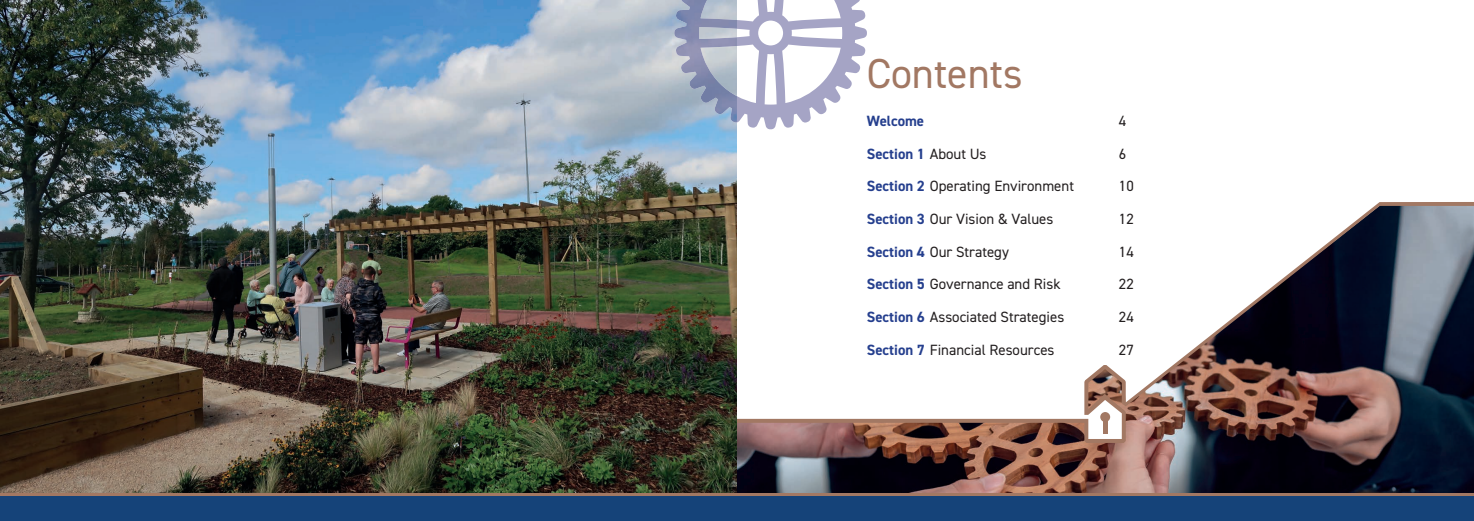
<style>
.page{position:relative;width:1474px;height:521px;background:#fff}
.page>*{position:absolute;margin:0;border:0;box-sizing:border-box;transform-origin:0 0}
.t1{font:42px "DIN2014";color:#a27863}
.t2{font:14.88px "DIN2014";color:#231f20}
.t3{font:700 14.88px "DIN2014";color:#253f8e}
.s1{font-weight:400;color:#231f20}
.s2{font-weight:700;color:#253f8e}
</style>
<div class="page">
<img style="left:737px;top:443px;width:736px;height:51px">
<svg style="left:737px;top:202px;width:736px;height:241px"></svg>
<div style="left:1100px;top:412px;width:10px;height:10px;background:#a27863;border-radius:50%"></div>
<div style="left:1102px;top:417px;width:5px;height:17px;background:#a27863"></div>
<img style="left:0;top:0;width:737px;height:494px">
<div style="left:0;top:494px;width:1473px;height:27px;background:#154379"></div>
<hr style="left:0;top:494px;width:1473px;height:2px;background:#a27863">
<svg style="left:737px;top:0;width:130px;height:129px"></svg>
<img style="left:674px;top:0;width:63px;height:122px">
<h1 class="t1" style="left:866px;top:47px;width:157px">Contents</h1>
<p class="t3" style="left:866px;top:111px;width:59px">Welcome</p>
<p class="t2" style="left:1118px;top:111px;width:9px">4</p>
<p class="t3" style="left:866px;top:143px;width:121px">Section 1 <span class="s1">About Us</span></p>
<p class="t2" style="left:1118px;top:144px;width:9px">6</p>
<p class="t2" style="left:866px;top:177px;width:209px"><span class="s2">Section 2</span> Operating Environment</p>
<p class="t2" style="left:1118px;top:177px;width:16px">10</p>
<p class="t2" style="left:866px;top:210px;width:188px"><span class="s2">Section 3</span> Our Vision &amp; Values</p>
<p class="t2" style="left:1118px;top:210px;width:16px">12</p>
<p class="t2" style="left:866px;top:242px;width:144px"><span class="s2">Section 4</span> Our Strategy</p>
<p class="t2" style="left:1118px;top:242px;width:16px">14</p>
<p class="t2" style="left:866px;top:275px;width:195px"><span class="s2">Section 5</span> Governance and Risk</p>
<p class="t2" style="left:1118px;top:275px;width:16px">22</p>
<p class="t2" style="left:866px;top:308px;width:199px"><span class="s2">Section 6</span> Associated Strategies</p>
<p class="t2" style="left:1118px;top:308px;width:16px">24</p>
<p class="t2" style="left:866px;top:340px;width:189px"><span class="s2">Section 7</span> Financial Resources</p>
<p class="t2" style="left:1118px;top:340px;width:16px">27</p>
</div>
